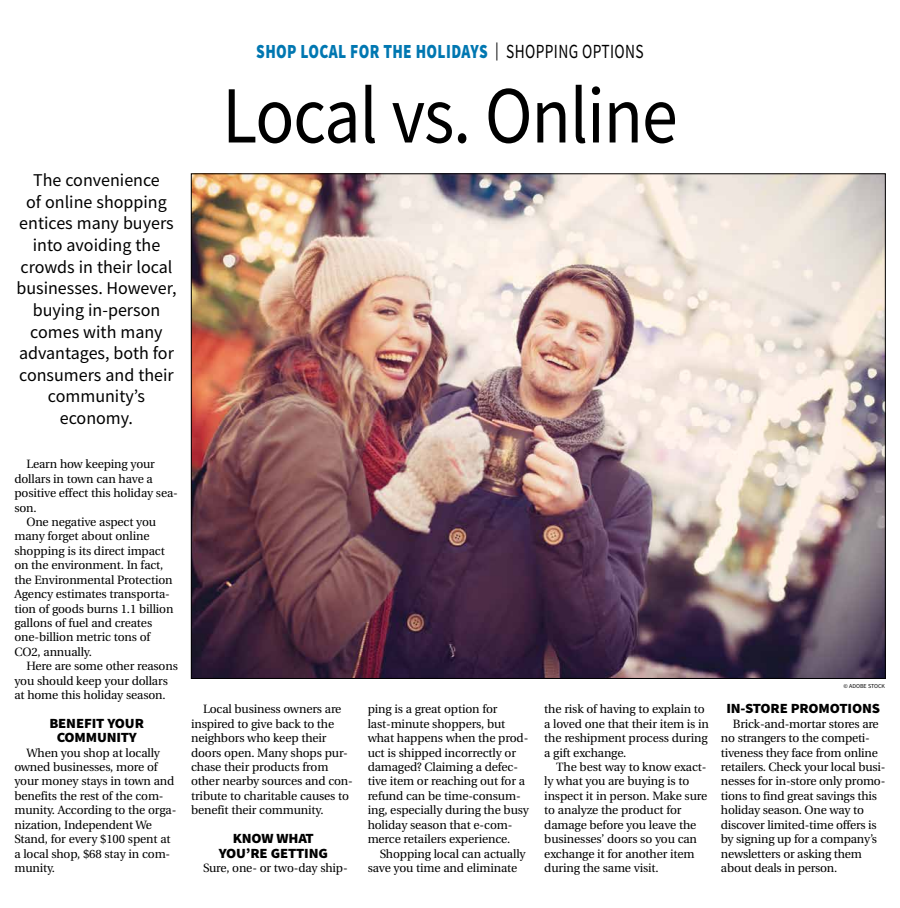
<style>
.page{position:relative;width:900px;height:908px;background:#fff}
.page>*{position:absolute;margin:0;border:0;box-sizing:border-box;transform-origin:0 0}
.t1{font:81px "Source Sans Pro";letter-spacing:-.015em;color:#000;scale:.89 1}
.t2{font:900 20px "Source Sans Pro";letter-spacing:.025em;color:#0077b1;scale:.77 1}
.t3{font:18px/21.6px "Source Sans Pro";color:#000;text-align:center}
.t4{font:900 14px/14.4px "Source Sans Pro";letter-spacing:-.01em;color:#000;text-align:center;scale:1.05 1}
.t5{font:12px/14.4px "Utopia";letter-spacing:-.01em;color:#000}
.t6{font:6px "Source Sans Pro";color:#000}
.s1{font-weight:400;font-size:18px;color:#000}
.s2{font-weight:400;color:#000}
</style>
<div class="page">
<img style="left:193px;top:175px;width:691px;height:501px">
<h3 class="t3" style="left:16px;top:169px;width:162px">The convenience<br>of online shopping entices many buyers into avoiding the crowds in their local businesses. However, buying in-person comes with many advantages, both for consumers and their community’s economy.</h3>
<p class="t5" style="left:26px;top:457px;width:130px">Learn how keeping your</p>
<p class="t5" style="left:14px;top:471px;width:140px">dollars in town can have a</p>
<p class="t5" style="left:14px;top:486px;width:165px">positive effect this holiday sea-</p>
<p class="t5" style="left:14px;top:500px;width:24px">son.</p>
<p class="t5" style="left:26px;top:515px;width:131px">One negative aspect you</p>
<p class="t5" style="left:14px;top:529px;width:137px">many forget about online</p>
<p class="t5" style="left:14px;top:543px;width:152px">shopping is its direct impact</p>
<p class="t5" style="left:14px;top:558px;width:151px">on the environment. In fact,</p>
<p class="t5" style="left:14px;top:572px;width:160px">the Environmental Protection</p>
<p class="t5" style="left:14px;top:587px;width:157px">Agency estimates transporta-</p>
<p class="t5" style="left:14px;top:601px;width:161px">tion of goods burns 1.1 billion</p>
<p class="t5" style="left:14px;top:615px;width:139px">gallons of fuel and creates</p>
<p class="t5" style="left:14px;top:630px;width:138px">one-billion metric tons of</p>
<p class="t5" style="left:14px;top:644px;width:79px">CO2, annually.</p>
<p class="t5" style="left:26px;top:659px;width:153px">Here are some other reasons</p>
<p class="t5" style="left:14px;top:673px;width:155px">you should keep your dollars</p>
<p class="t5" style="left:14px;top:687px;width:153px">at home this holiday season.</p>
<p class="t4" style="left:49px;top:715px;width:92px">BENEFIT YOUR<br>COMMUNITY</p>
<p class="t5" style="left:14px;top:745px;width:164px;text-indent:12px">When you shop at locally owned businesses, more of your money stays in town and benefits the rest of the com&shy;munity. According to the orga&shy;nization, Independent We<br>Stand, for every $100 spent at a local shop, $68 stay in com&shy;munity.</p>
<h2 class="t2" style="left:256px;top:38px;width:505px">SHOP LOCAL FOR THE HOLIDAYS <span class="s1">|</span> <span class="s2">SHOPPING OPTIONS</span></h2>
<h1 class="t1" style="left:222px;top:64px;width:513px">Local vs. Online</h1>
<p class="t5" style="left:191px;top:702px;width:163px;text-indent:12px">Local business owners are inspired to give back to the neighbors who keep their doors open. Many shops pur&shy;chase their products from other nearby sources and con&shy;tribute to charitable causes to benefit their community.</p>
<p class="t4" style="left:219px;top:830px;width:106px">KNOW WHAT<br>YOU’RE GETTING</p>
<p class="t5" style="left:203px;top:860px;width:146px">Sure, one- or two-day ship-</p>
<p class="t5" style="left:368px;top:702px;width:163px">ping is a great option for last-minute shoppers, but what happens when the prod&shy;uct is shipped incorrectly or damaged? Claiming a defec&shy;tive item or reaching out for a refund can be time-consum&shy;ing, especially during the busy holiday season that e-com&shy;merce retailers experience.</p>
<p class="t5" style="left:368px;top:846px;width:159px;text-indent:12px">Shopping local can actually save you time and eliminate</p>
<p class="t5" style="left:544px;top:702px;width:166px">the risk of having to explain to a loved one that their item is in the reshipment process during a gift exchange.</p>
<p class="t5" style="left:544px;top:759px;width:165px;text-indent:12px">The best way to know exact&shy;ly what you are buying is to inspect it in person. Make sure to analyze the product for damage before you leave the businesses’ doors so you can exchange it for another item during the same visit.</p>
<p class="t6" style="left:844px;top:682px;width:43px">© ADOBE STOCK</p>
<p class="t4" style="left:726px;top:701px;width:148px">IN-STORE PROMOTIONS</p>
<p class="t5" style="left:721px;top:716px;width:166px;text-indent:12px">Brick-and-mortar stores are no strangers to the competi&shy;tiveness they face from online retailers. Check your local busi&shy;nesses for in-store only promo&shy;tions to find great savings this holiday season. One way to discover limited-time offers is by signing up for a company’s newsletters or asking them about deals in person.</p>
</div>
